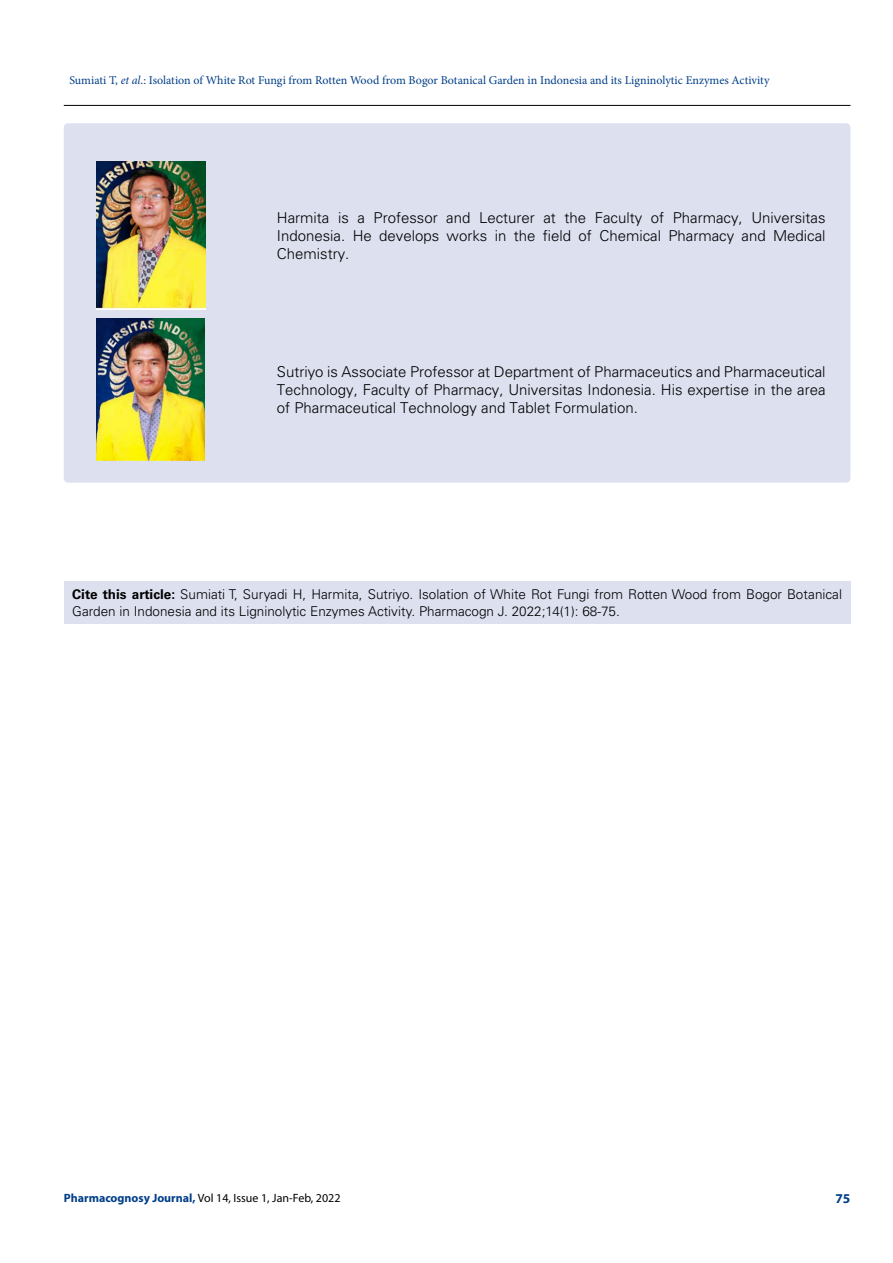
<style>
.page{position:relative;width:893px;height:1263px;background:#fff}
.page>*{position:absolute;margin:0;border:0;box-sizing:border-box;transform-origin:0 0}
.t1{font:300 15px/18px "Univers LT Std";color:#000;text-align:justify}
.t2{font:300 13.5px/16.2px "Univers LT Std";color:#000}
.t3{font:700 13.5px "Myriad Pro";color:#003e88}
.t4{font:12px "Minion Pro";color:#003e88}
.t5{font:12px "Myriad Pro";color:#000}
.s1{font-style:italic}
.s2{font-weight:700}
.s3{font-weight:700;color:#003e88}
</style>
<div class="page">
<hr style="left:64px;top:105px;width:786px;height:1px;background:#000">
<div style="left:64px;top:123px;width:786px;height:360px;background:#dde0ef;border-radius:4px"></div>
<img style="left:97px;top:162px;width:109px;height:148px">
<img style="left:97px;top:318px;width:107px;height:142px">
<div style="left:64px;top:581px;width:786px;height:43px;background:#dde0ef"></div>
<p class="t4" style="left:69px;top:72px;width:702px">Sumiati T, <span class="s1">et al</span>.: Isolation of White Rot Fungi from Rotten Wood from Bogor Botanical Garden in Indonesia and its Ligninolytic Enzymes Activity</p>
<p class="t1" style="left:277px;top:209px;width:550px">Harmita is a Professor and Lecturer at the Faculty of Pharmacy, Universitas Indonesia. He develops works in the field of Chemical Pharmacy and Medical Chemistry.</p>
<p class="t1" style="left:277px;top:362px;width:550px">Sutriyo is Associate Professor at Department of Pharmaceutics and Pharmaceutical Technology, Faculty of Pharmacy, Universitas Indonesia. His expertise in the area of Pharmaceutical Technology and Tablet Formulation.</p>
<p class="t2" style="left:72px;top:586px;width:771px"><span class="s2">Cite this article:</span> Sumiati T, Suryadi H, Harmita, Sutriyo. Isolation of White Rot Fungi from Rotten Wood from Bogor Botanical<br>Garden in Indonesia and its Ligninolytic Enzymes Activity. Pharmacogn J. 2022;14(1): 68-75.</p>
<p class="t5" style="left:64px;top:1190px;width:278px"><span class="s3">Pharmacognosy Journal,</span> Vol 14, Issue 1, Jan-Feb, 2022</p>
<p class="t3" style="left:835px;top:1189px;width:16px">75</p>
</div>
